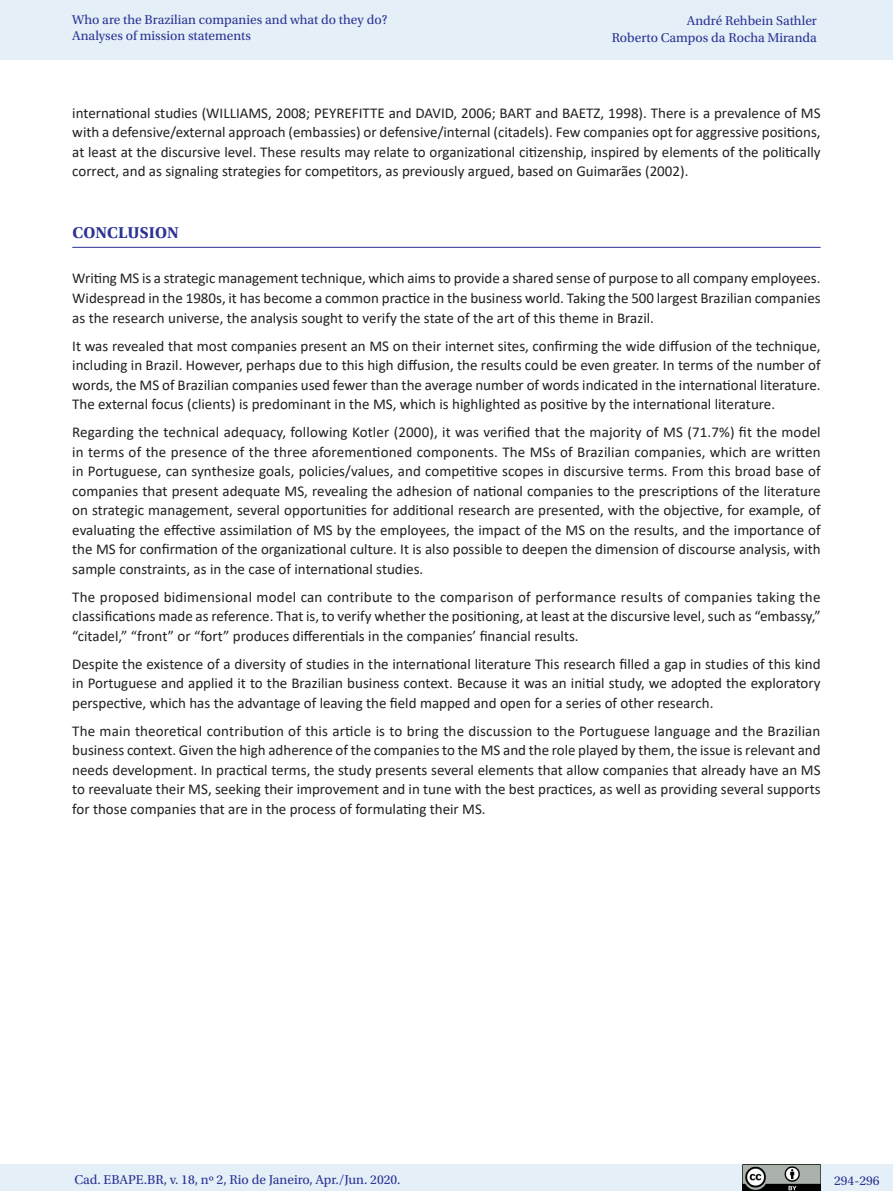
<style>
.page{position:relative;width:893px;height:1191px;background:#fff}
.page>*{position:absolute;margin:0;border:0;box-sizing:border-box;transform-origin:0 0}
._07_1_sub_1{font:700 16.5px "Utopia Std";letter-spacing:.01em;color:#2b3393}
._06_0_texto{font:15px/19.5px "Calibri";color:#231f20;text-align:justify}
.t1{font:13.5px/16.5px "Utopia Std";color:#2b3393}
</style>
<div class="page">
<div style="left:0;top:0;width:893px;height:60px;background:#e4eff8"></div>
<div style="left:0;top:1164px;width:893px;height:27px;background:#e4eff8"></div>
<img style="left:743px;top:1164px;width:78px;height:27px">
<hr style="left:72px;top:247px;width:749px;height:1px;background:#2b3393">
<p class="t1" style="left:72px;top:11px;width:317px">Who are the Brazilian companies and what do they do?<br>Analyses of mission statements</p>
<p class="t1" style="left:612px;top:13px;width:207px;text-align:right">André Rehbein Sathler<br>Roberto Campos da Rocha Miranda</p>
<p class="_06_0_texto" style="left:72px;top:102px;width:750px">international studies (WILLIAMS, 2008; PEYREFITTE and DAVID, 2006; BART and BAETZ, 1998). There is a prevalence of MS with a defensive/external approach (embassies) or defensive/internal (citadels). Few companies opt for aggressive positions, at least at the discursive level. These results may relate to organizational citizenship, inspired by elements of the politically correct, and as signaling strategies for competitors, as previously argued, based on Guimarães (2002).</p>
<p class="_07_1_sub_1" style="left:72px;top:223px;width:108px">CONCLUSION</p>
<p class="_06_0_texto" style="left:72px;top:268px;width:750px">Writing MS is a strategic management technique, which aims to provide a shared sense of purpose to all company employees.<br>Widespread in the 1980s, it has become a common practice in the business world. Taking the 500 largest Brazilian companies as the research universe, the analysis sought to verify the state of the art of this theme in Brazil.</p>
<p class="_06_0_texto" style="left:72px;top:335px;width:750px">It was revealed that most companies present an MS on their internet sites, confirming the wide diffusion of the technique, including in Brazil. However, perhaps due to this high diffusion, the results could be even greater. In terms of the number of words, the MS of Brazilian companies used fewer than the average number of words indicated in the international literature.<br>The external focus (clients) is predominant in the MS, which is highlighted as positive by the international literature.</p>
<p class="_06_0_texto" style="left:72px;top:422px;width:750px">Regarding the technical adequacy, following Kotler (2000), it was verified that the majority of MS (71.7%) fit the model in terms of the presence of the three aforementioned components. The MSs of Brazilian companies, which are written in Portuguese, can synthesize goals, policies/values, and competitive scopes in discursive terms. From this broad base of companies that present adequate MS, revealing the adhesion of national companies to the prescriptions of the literature on strategic management, several opportunities for additional research are presented, with the objective, for example, of evaluating the effective assimilation of MS by the employees, the impact of the MS on the results, and the importance of the MS for confirmation of the organizational culture. It is also possible to deepen the dimension of discourse analysis, with sample constraints, as in the case of international studies.</p>
<p class="_06_0_texto" style="left:72px;top:586px;width:750px">The proposed bidimensional model can contribute to the comparison of performance results of companies taking the classifications made as reference. That is, to verify whether the positioning, at least at the discursive level, such as “embassy,” “citadel,” “front” or “fort” produces differentials in the companies’ financial results.</p>
<p class="_06_0_texto" style="left:72px;top:653px;width:750px">Despite the existence of a diversity of studies in the international literature This research filled a gap in studies of this kind in Portuguese and applied it to the Brazilian business context. Because it was an initial study, we adopted the exploratory perspective, which has the advantage of leaving the field mapped and open for a series of other research.</p>
<p class="_06_0_texto" style="left:72px;top:720px;width:750px">The main theoretical contribution of this article is to bring the discussion to the Portuguese language and the Brazilian business context. Given the high adherence of the companies to the MS and the role played by them, the issue is relevant and needs development. In practical terms, the study presents several elements that allow companies that already have an MS to reevaluate their MS, seeking their improvement and in tune with the best practices, as well as providing several supports for those companies that are in the process of formulating their MS.</p>
<p class="t1" style="left:74px;top:1171px;width:328px">Cad. EBAPE.BR, v. 18, nº 2, Rio de Janeiro, Apr./Jun. 2020.</p>
<p class="t1" style="left:834px;top:1172px;width:47px">294-296</p>
</div>
